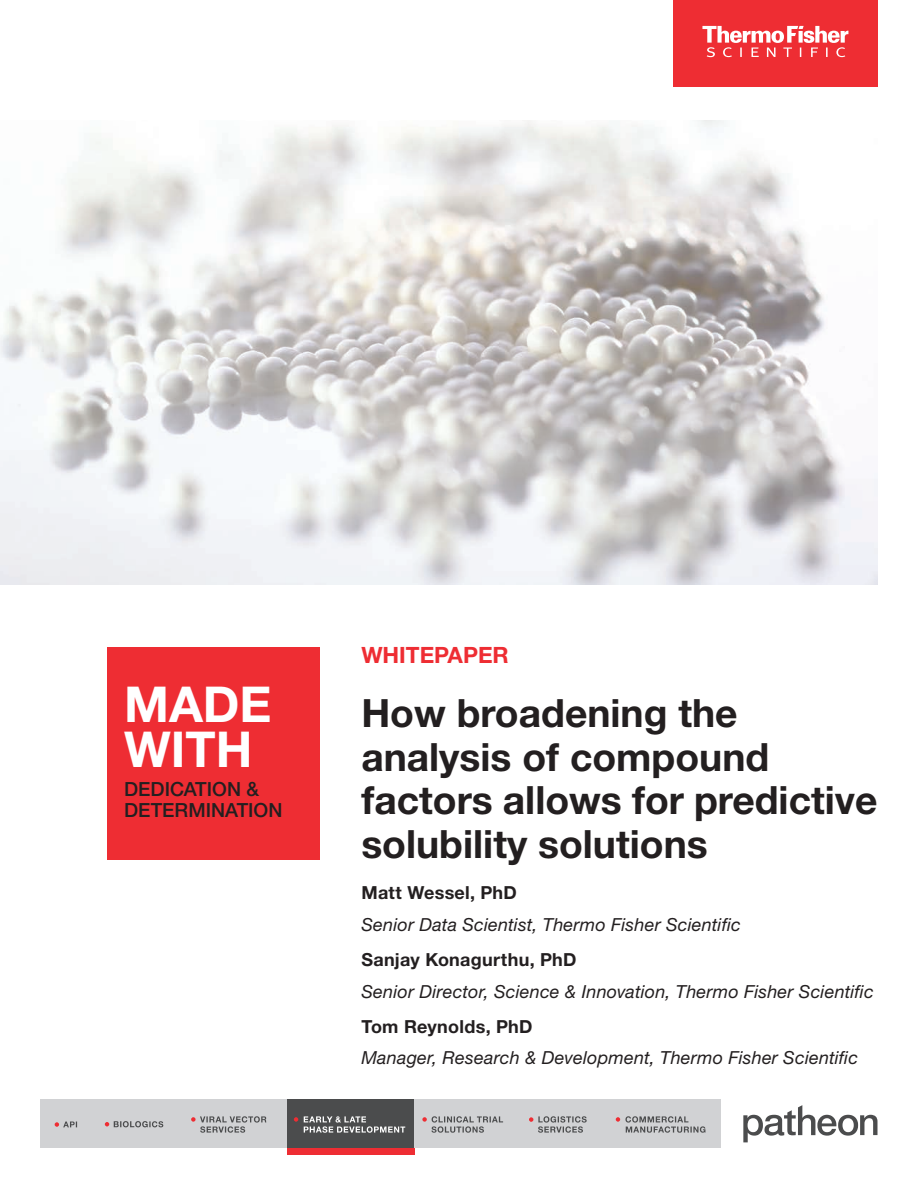
<style>
.page{position:relative;width:918px;height:1188px;background:#fff}
.page>*{position:absolute;margin:0;border:0;box-sizing:border-box;transform-origin:0 0}
.PATH_WP_Cover_White{font:700 49.5px/45px "Helvetica Neue LT Std";color:#fff}
.PATH_WP_Cover_Title{font:700 39px/43.5px "Helvetica Neue LT Std";color:#231f20}
.PATH_WP_Cover_Page{font:700 22.5px "Helvetica Neue LT Std";color:#ee2d33}
.PATH_WP_Cover_Subhea{font:500 19.5px/21px "Helvetica Neue LT Std";color:#231f20}
.PATH_WP_Author_Title{font:italic 18px "Helvetica Neue LT Std";letter-spacing:.01em;color:#231f20}
.PATH_WP_Author_Name{font:700 18px "Helvetica Neue LT Std";letter-spacing:.015em;color:#231f20}
</style>
<div class="page">
<svg style="left:743px;top:1105px;width:134px;height:37px"></svg>
<div style="left:40px;top:1099px;width:681px;height:49px;background:#d1d2d4"></div>
<div style="left:287px;top:1099px;width:127px;height:49px;background:#4b4c4d"></div>
<svg style="left:55px;top:1122px;width:22px;height:5px"></svg>
<svg style="left:105px;top:1121px;width:58px;height:6px"></svg>
<svg style="left:304px;top:1116px;width:101px;height:17px"></svg>
<svg style="left:294px;top:1117px;width:4px;height:5px"></svg>
<svg style="left:422px;top:1116px;width:81px;height:17px"></svg>
<svg style="left:191px;top:1116px;width:75px;height:17px"></svg>
<svg style="left:529px;top:1116px;width:58px;height:17px"></svg>
<svg style="left:616px;top:1116px;width:89px;height:17px"></svg>
<div style="left:287px;top:1148px;width:127px;height:7px;background:#ee2d33"></div>
<div style="left:673px;top:0;width:205px;height:86px;background:#ee2d33"></div>
<svg style="left:702px;top:26px;width:146px;height:31px"></svg>
<img style="left:0;top:121px;width:877px;height:464px">
<div style="left:107px;top:647px;width:213px;height:212px;background:#ee2d33"></div>
<p class="PATH_WP_Cover_White" style="left:124px;top:680px;width:149px">MADE<br>WITH</p>
<p class="PATH_WP_Cover_Subhea" style="left:124px;top:778px;width:160px">DEDICATION &amp;<br>DETERMINATION</p>
<p class="PATH_WP_Cover_Page" style="left:361px;top:641px;width:149px">WHITEPAPER</p>
<p class="PATH_WP_Cover_Title" style="left:361px;top:691px;width:518px">How broadening the analysis of compound factors allows for predictive solubility solutions</p>
<p class="PATH_WP_Author_Name" style="left:361px;top:882px;width:157px">Matt Wessel, PhD</p>
<p class="PATH_WP_Author_Title" style="left:361px;top:914px;width:381px">Senior Data Scientist, Thermo Fisher Scientific</p>
<p class="PATH_WP_Author_Name" style="left:361px;top:948px;width:217px">Sanjay Konagurthu, PhD</p>
<p class="PATH_WP_Author_Title" style="left:361px;top:980px;width:514px">Senior Director, Science &amp; Innovation, Thermo Fisher Scientific</p>
<p class="PATH_WP_Author_Name" style="left:361px;top:1015px;width:173px">Tom Reynolds, PhD</p>
<p class="PATH_WP_Author_Title" style="left:361px;top:1047px;width:498px">Manager, Research &amp; Development, Thermo Fisher Scientific</p>
</div>
